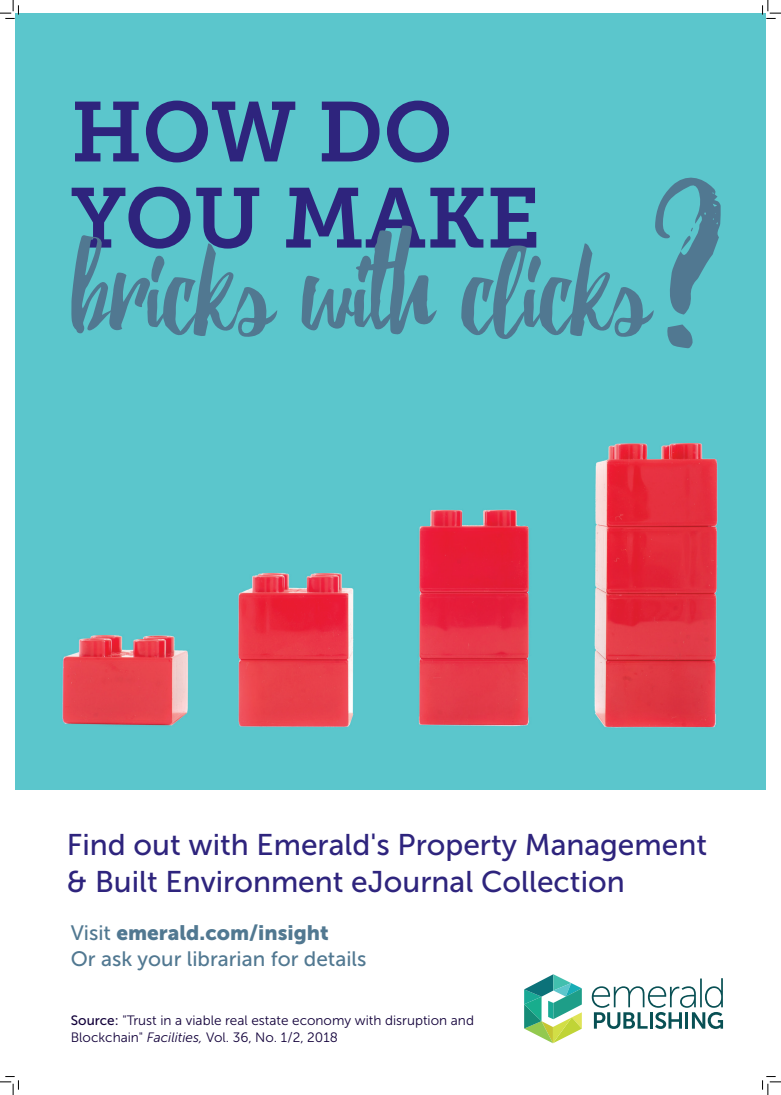
<style>
.page{position:relative;width:781px;height:1095px;background:#fff}
.page>*{position:absolute;margin:0;border:0;box-sizing:border-box;transform-origin:0 0}
.t1{font:210.06px "Debby";color:#517891}
.t2{font:125.62px "Debby";color:#517891}
.t3{font:84.31px/86.1px "Museo Slab 700";letter-spacing:-.005em;color:#2e247d}
.t4{font:29.88px/37.4px "Museo Sans 500";color:#2e247d}
.t5{font:20.81px/26.1px "Museo Sans 500";color:#517891}
.t6{font:13.56px/16.2px "Museo Sans 300";color:#12003a}
.s1{font-family:"Museo Sans 900"}
.s2{font-family:"Museo Sans 500"}
.s3{font-style:italic}
</style>
<div class="page">
<img style="left:15px;top:13px;width:751px;height:776px">
<svg style="left:592px;top:978px;width:131px;height:51px"></svg>
<svg style="left:524px;top:974px;width:58px;height:69px"></svg>
<svg style="left:0;top:0;width:19px;height:19px"></svg>
<svg style="left:0;top:1076px;width:19px;height:19px"></svg>
<svg style="left:762px;top:0;width:19px;height:19px"></svg>
<svg style="left:762px;top:1076px;width:19px;height:19px"></svg>
<p class="t3" style="left:71px;top:90px;width:471px">HOW DO<br>YOU MAKE</p>
<p class="t1" style="left:661px;top:142px;width:61px">?</p>
<p class="t2" style="left:71px;top:213px;width:581px">bricks with clicks</p>
<p class="t4" style="left:67px;top:826px;width:642px">Find out with Emerald's Property Management &amp; Built Environment eJournal Collection</p>
<p class="t5" style="left:71px;top:919px;width:297px">Visit <span class="s1">emerald.com/insight<br></span>Or ask your librarian for details</p>
<p class="t6" style="left:71px;top:1012px;width:405px"><span class="s2">Source:</span> "Trust in a viable real estate economy with disruption and<br>Blockchain" <span class="s3">Facilities,</span> Vol. 36, No. 1/2, 2018</p>
</div>
